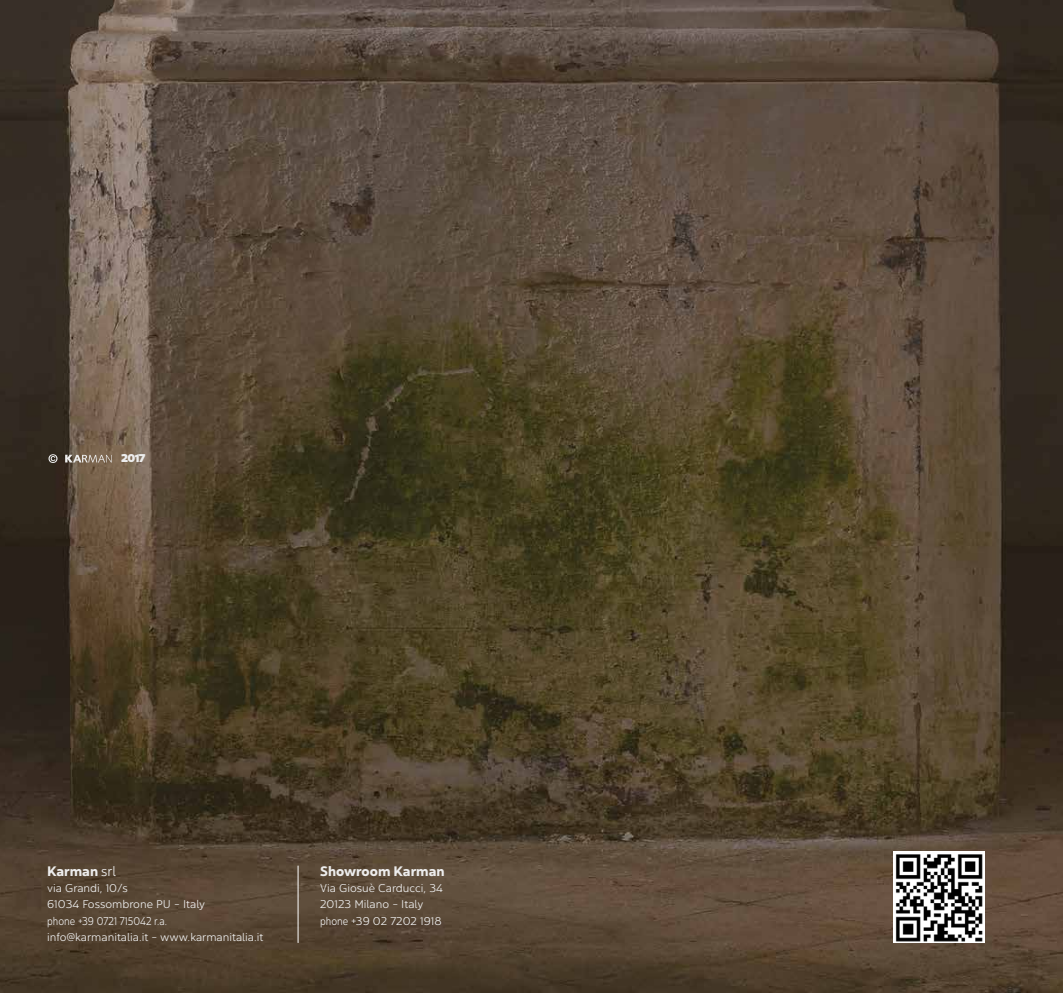
<style>
.page{position:relative;width:1063px;height:993px;background:#fff}
.page>*{position:absolute;margin:0;border:0;box-sizing:border-box;transform-origin:0 0}
.t1{font:13.75px "Yorkten Nor Bol";color:#ededed}
.t2{font:11.25px/16.2px "Yorkten Nor Lig";color:#ededed;scale:1.05 1}
.t3{font:11.25px "Yorkten Nor Bla";color:#ededed}
.s1{font-family:"Yorkten Nor Lig"}
</style>
<div class="page">
<img style="left:0;top:0;width:1063px;height:992px">
<svg style="left:48px;top:454px;width:10px;height:9px"></svg>
<svg style="left:65px;top:454px;width:47px;height:8px"></svg>
<img style="left:894px;top:851px;width:90px;height:91px">
<hr style="left:298px;top:865px;width:1px;height:77px;background:#fff">
<p class="t3" style="left:121px;top:450px;width:26px">2017</p>
<p class="t1" style="left:47px;top:861px;width:70px">Karman <span class="s1">srl</span></p>
<p class="t2" style="left:47px;top:879px;width:208px">via Grandi, 10/s<br>61034 Fossombrone PU - Italy<br>phone +39 0721 715042 r.a. info@karmanitalia.it - www.karmanitalia.it</p>
<p class="t1" style="left:320px;top:861px;width:126px">Showroom Karman</p>
<p class="t2" style="left:320px;top:879px;width:118px">Via Giosuè Carducci, 34<br>20123 Milano - Italy phone +39 02 7202 1918</p>
</div>
